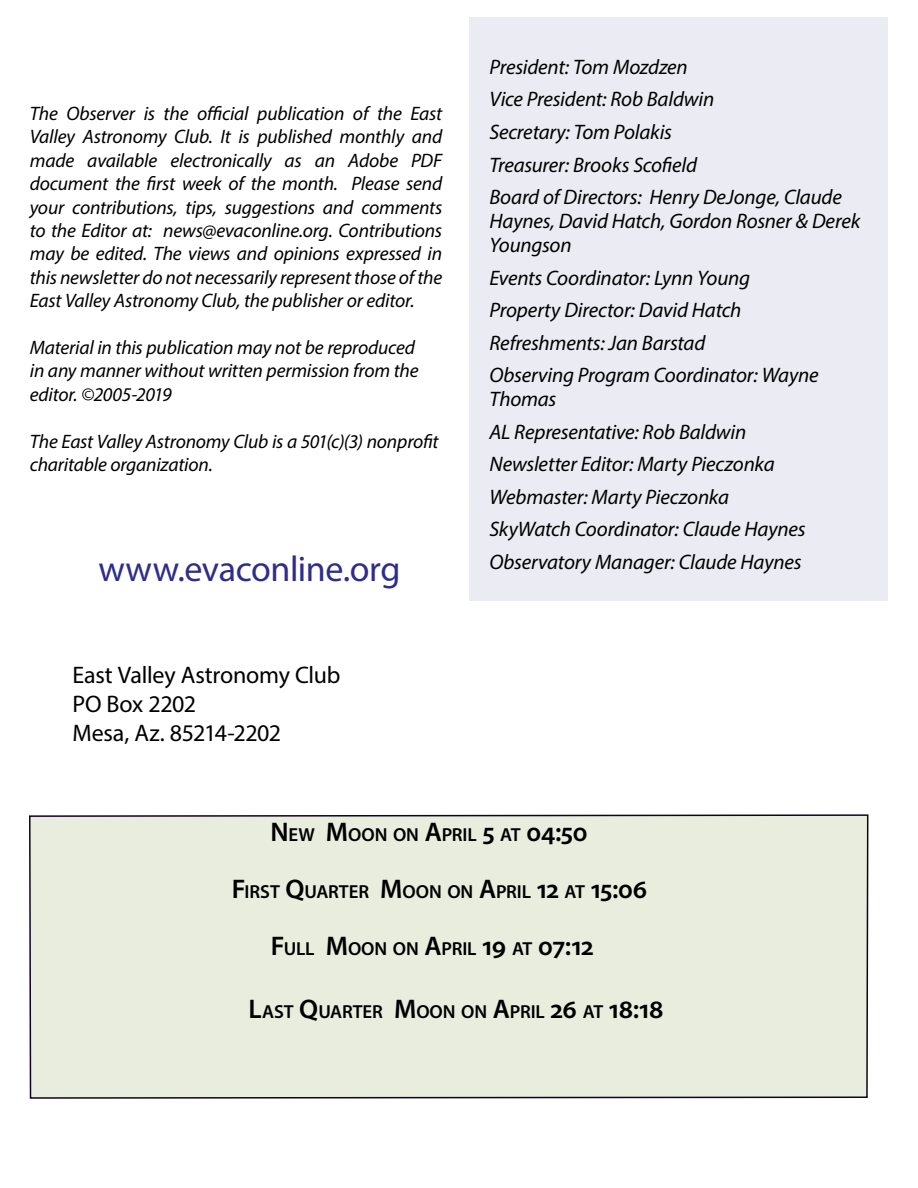
<style>
.page{position:relative;width:918px;height:1188px;background:#fff}
.page>*{position:absolute;margin:0;border:0;box-sizing:border-box;transform-origin:0 0}
.t1{font:36px "Myriad Pro";letter-spacing:-.01em;color:#2e2e8a}
.t2{font:24px/28.8px "Myriad Pro";letter-spacing:-.015em;color:#000}
.t3{font:italic 21px/32.5px "Myriad Pro";letter-spacing:-.01em;color:#000}
.t4{font:italic 19.5px/23.4px "Myriad Pro";letter-spacing:-.01em;color:#000}
.t5{font:600 18.9px "Myriad Pro";letter-spacing:-.005em;color:#000}
.s1{font-size:27px}
</style>
<div class="page">
<div style="left:469px;top:17px;width:419px;height:583px;background:#ebebf4"></div>
<div style="left:29px;top:814px;width:840px;height:285px;background:#e9edde"></div>
<p class="t4" style="left:30px;top:101px;width:414px;text-align:justify">The Observer is the official publication of the East Valley Astronomy Club. It is published monthly and made available electronically as an Adobe PDF document the first week of the month. Please send your contributions, tips, suggestions and comments to the Editor at: news@evaconline.org. Contributions may be edited. The views and opinions expressed in this newsletter do not necessarily represent those of the East Valley Astronomy Club, the publisher or editor.</p>
<p class="t4" style="left:30px;top:335px;width:390px">Material in this publication may not be reproduced in any manner without written permission from the editor. ©2005-2019</p>
<p class="t4" style="left:30px;top:429px;width:410px">The East Valley Astronomy Club is a 501(c)(3) nonprofit charitable organization.</p>
<h1 class="t1" style="left:98px;top:546px;width:304px">www.evaconline.org</h1>
<p class="t2" style="left:72px;top:660px;width:270px">East Valley Astronomy Club<br>PO Box 2202<br>Mesa, Az. 85214-2202</p>
<p class="t3" style="left:490px;top:50px;width:354px">President: Tom Mozdzen<br>Vice President: Rob Baldwin<br>Secretary: Tom Polakis<br>Treasurer: Brooks Scofield<br>Board of Directors: Henry DeJonge, Claude</p>
<p class="t3" style="left:490px;top:209px;width:372px;line-height:24px">Haynes, David Hatch, Gordon Rosner &amp; Derek<br>Youngson</p>
<p class="t3" style="left:490px;top:261px;width:331px">Events Coordinator: Lynn Young<br>Property Director: David Hatch<br>Refreshments: Jan Barstad<br>Observing Program Coordinator: Wayne</p>
<p class="t3" style="left:490px;top:382px;width:318px">Thomas<br>AL Representative: Rob Baldwin<br>Newsletter Editor: Marty Pieczonka<br>Webmaster: Marty Pieczonka<br>SkyWatch Coordinator: Claude Haynes<br>Observatory Manager: Claude Haynes</p>
<p class="t5" style="left:270px;top:822px;width:319px"><span class="s1">N</span> EW <span class="s1">M</span>OON ON <span class="s1">A</span>PRIL <span class="s1">5</span> AT <span class="s1">04:50</span></p>
<p class="t5" style="left:232px;top:879px;width:417px"><span class="s1">F</span>IRST <span class="s1">Q</span>UARTER <span class="s1">M</span>OON ON <span class="s1">A</span>PRIL <span class="s1">12</span> AT <span class="s1">15:06</span></p>
<p class="t5" style="left:271px;top:936px;width:324px"><span class="s1">F</span>ULL <span class="s1">M</span>OON ON <span class="s1">A</span>PRIL <span class="s1">19</span> AT <span class="s1">07:12</span></p>
<p class="t5" style="left:248px;top:999px;width:417px"><span class="s1">L</span>AST <span class="s1">Q</span>UARTER <span class="s1">M</span>OON ON <span class="s1">A</span>PRIL <span class="s1">26</span> AT <span class="s1">18:18</span></p>
</div>
